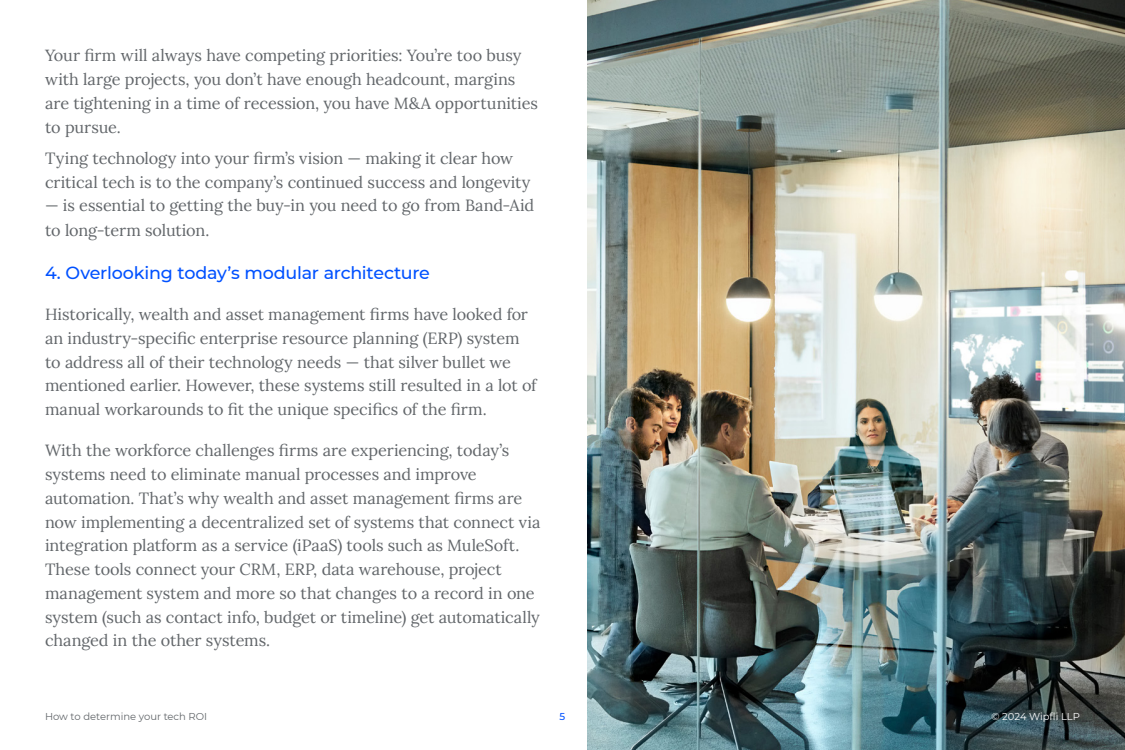
<style>
.page{position:relative;width:1125px;height:750px;background:#fff}
.page>*{position:absolute;margin:0;border:0;box-sizing:border-box;transform-origin:0 0}
.t1{font:500 17.5px "Montserrat";letter-spacing:-.015em;color:#0051ff}
.t2{font:16.25px/23.8px "Lora";letter-spacing:-.005em;color:#62666a}
.t3{font:10px "Montserrat";color:#62666a}
.t4{font:10px "Montserrat";color:#fff}
.t5{font:500 10px "Montserrat";color:#0051ff}
</style>
<div class="page">
<img style="left:588px;top:0;width:537px;height:750px">
<p class="t2" style="left:45px;top:43px;width:495px">Your firm will always have competing priorities: You’re too busy with large projects, you don’t have enough headcount, margins are tightening in a time of recession, you have M&amp;A opportunities to pursue.</p>
<p class="t2" style="left:45px;top:145px;width:487px">Tying technology into your firm’s vision — making it clear how critical tech is to the company’s continued success and longevity</p>
<p class="t2" style="left:45px;top:192px;width:491px;line-height:25px">— is essential to getting the buy-in you need to go from Band-Aid to long-term solution.</p>
<p class="t1" style="left:45px;top:260px;width:387px">4. Overlooking today’s modular architecture</p>
<p class="t2" style="left:45px;top:301px;width:493px">Historically, wealth and asset management firms have looked for an industry-specific enterprise resource planning (ERP) system to address all of their technology needs — that silver bullet we mentioned earlier. However, these systems still resulted in a lot of manual workarounds to fit the unique specifics of the firm.</p>
<p class="t2" style="left:45px;top:438px;width:497px">With the workforce challenges firms are experiencing, today’s systems need to eliminate manual processes and improve automation. That’s why wealth and asset management firms are now implementing a decentralized set of systems that connect via integration platform as a service (iPaaS) tools such as MuleSoft.<br>These tools connect your CRM, ERP, data warehouse, project management system and more so that changes to a record in one system (such as contact info, budget or timeline) get automatically changed in the other systems.</p>
<p class="t3" style="left:45px;top:709px;width:164px">How to determine your tech ROI</p>
<p class="t5" style="left:560px;top:709px;width:7px">5</p>
<p class="t4" style="left:992px;top:709px;width:90px">© 2024 Wipfli LLP</p>
</div>
